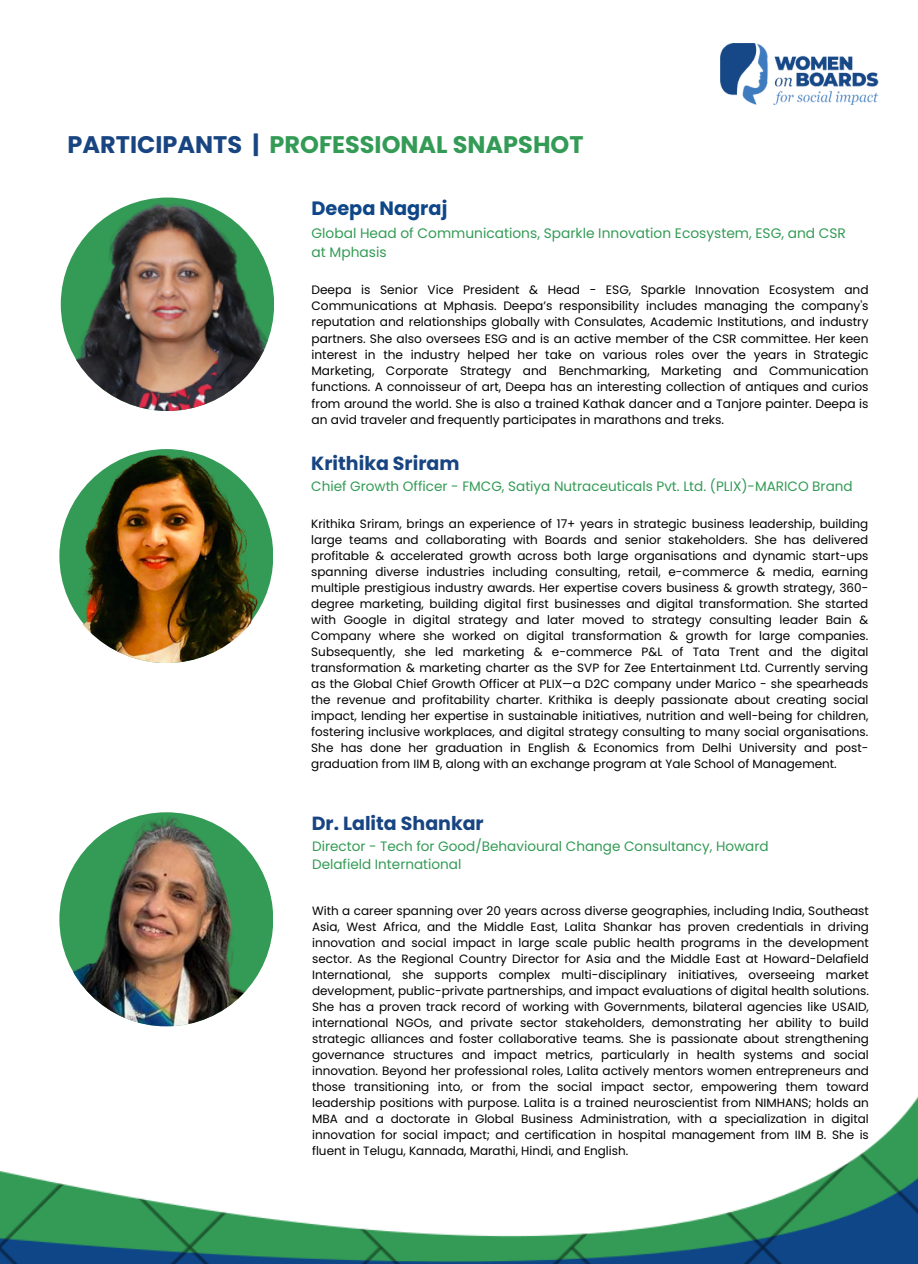
<style>
.page{position:relative;width:918px;height:1264px;background:#fff}
.page>*{position:absolute;margin:0;border:0;box-sizing:border-box;transform-origin:0 0}
.t1{font:700 24px "Poppins";color:#339b55}
.t2{font:700 19.35px "Poppins";color:#0e4688}
.t3{font:700 19.05px "Poppins";color:#184582}
.t4{font:13.8px/19.2px "Poppins";color:#339b55}
.t5{font:13.65px/18px "Poppins";color:#339b55}
.t6{font:12.15px/16.2px "Poppins";color:#000;text-align:justify}
.t7{font:12px/16px "Poppins";color:#000;text-align:justify}
.s1{color:#184582}
</style>
<div class="page">
<img style="left:721px;top:43px;width:158px;height:62px">
<img style="left:59px;top:812px;width:214px;height:214px;border-radius:50%">
<img style="left:0;top:1002px;width:918px;height:261px">
<img style="left:60px;top:196px;width:215px;height:215px;border-radius:50%">
<img style="left:57px;top:443px;width:219px;height:220px;border-radius:50%">
<p class="t1" style="left:68px;top:128px;width:518px"><span class="s1">PARTICIPANTS |</span> PROFESSIONAL SNAPSHOT</p>
<p class="t2" style="left:311px;top:195px;width:137px">Deepa Nagraj</p>
<h2 class="t4" style="left:311px;top:223px;width:536px">Global Head of Communications, Sparkle Innovation Ecosystem, ESG, and CSR at Mphasis</h2>
<h3 class="t6" style="left:311px;top:281px;width:559px">Deepa is Senior Vice President &amp; Head - ESG, Sparkle Innovation Ecosystem and Communications at Mphasis. Deepa’s responsibility includes managing the company's reputation and relationships globally with Consulates, Academic Institutions, and industry partners. She also oversees ESG and is an active member of the CSR committee. Her keen interest in the industry helped her take on various roles over the years in Strategic Marketing, Corporate Strategy and Benchmarking, Marketing and Communication functions. A connoisseur of art, Deepa has an interesting collection of antiques and curios from around the world. She is also a trained Kathak dancer and a Tanjore painter. Deepa is an avid traveler and frequently participates in marathons and treks.</h3>
<p class="t3" style="left:311px;top:449px;width:150px">Krithika Sriram</p>
<h2 class="t5" style="left:311px;top:477px;width:543px">Chief Growth Officer - FMCG, Satiya Nutraceuticals Pvt. Ltd. (PLIX)-MARICO Brand</h2>
<h3 class="t7" style="left:311px;top:515px;width:559px">Krithika Sriram, brings an experience of 17+ years in strategic business leadership, building large teams and collaborating with Boards and senior stakeholders. She has delivered profitable &amp; accelerated growth across both large organisations and dynamic start-ups spanning diverse industries including consulting, retail, e-commerce &amp; media, earning multiple prestigious industry awards. Her expertise covers business &amp; growth strategy, 360- degree marketing, building digital first businesses and digital transformation. She started with Google in digital strategy and later moved to strategy consulting leader Bain &amp; Company where she worked on digital transformation &amp; growth for large companies.<br>Subsequently, she led marketing &amp; e-commerce P&amp;L of Tata Trent and the digital transformation &amp; marketing charter as the SVP for Zee Entertainment Ltd. Currently serving as the Global Chief Growth Officer at PLIX—a D2C company under Marico - she spearheads the revenue and profitability charter. Krithika is deeply passionate about creating social impact, lending her expertise in sustainable initiatives, nutrition and well-being for children, fostering inclusive workplaces, and digital strategy consulting to many social organisations.<br>She has done her graduation in English &amp; Economics from Delhi University and post&shy;graduation from IIM B, along with an exchange program at Yale School of Management.</h3>
<h2 class="t3" style="left:312px;top:809px;width:173px">Dr. Lalita Shankar</h2>
<h3 class="t5" style="left:312px;top:837px;width:458px">Director - Tech for Good/Behavioural Change Consultancy, Howard<br>Delafield International</h3>
<p class="t7" style="left:312px;top:902px;width:558px">With a career spanning over 20 years across diverse geographies, including India, Southeast Asia, West Africa, and the Middle East, Lalita Shankar has proven credentials in driving innovation and social impact in large scale public health programs in the development sector. As the Regional Country Director for Asia and the Middle East at Howard-Delafield International, she supports complex multi-disciplinary initiatives, overseeing market development, public-private partnerships, and impact evaluations of digital health solutions.<br>She has a proven track record of working with Governments, bilateral agencies like USAID, international NGOs, and private sector stakeholders, demonstrating her ability to build strategic alliances and foster collaborative teams. She is passionate about strengthening governance structures and impact metrics, particularly in health systems and social innovation. Beyond her professional roles, Lalita actively mentors women entrepreneurs and those transitioning into, or from the social impact sector, empowering them toward leadership positions with purpose. Lalita is a trained neuroscientist from NIMHANS; holds an MBA and a doctorate in Global Business Administration, with a specialization in digital innovation for social impact; and certification in hospital management from IIM B. She is fluent in Telugu, Kannada, Marathi, Hindi, and English.</p>
</div>
